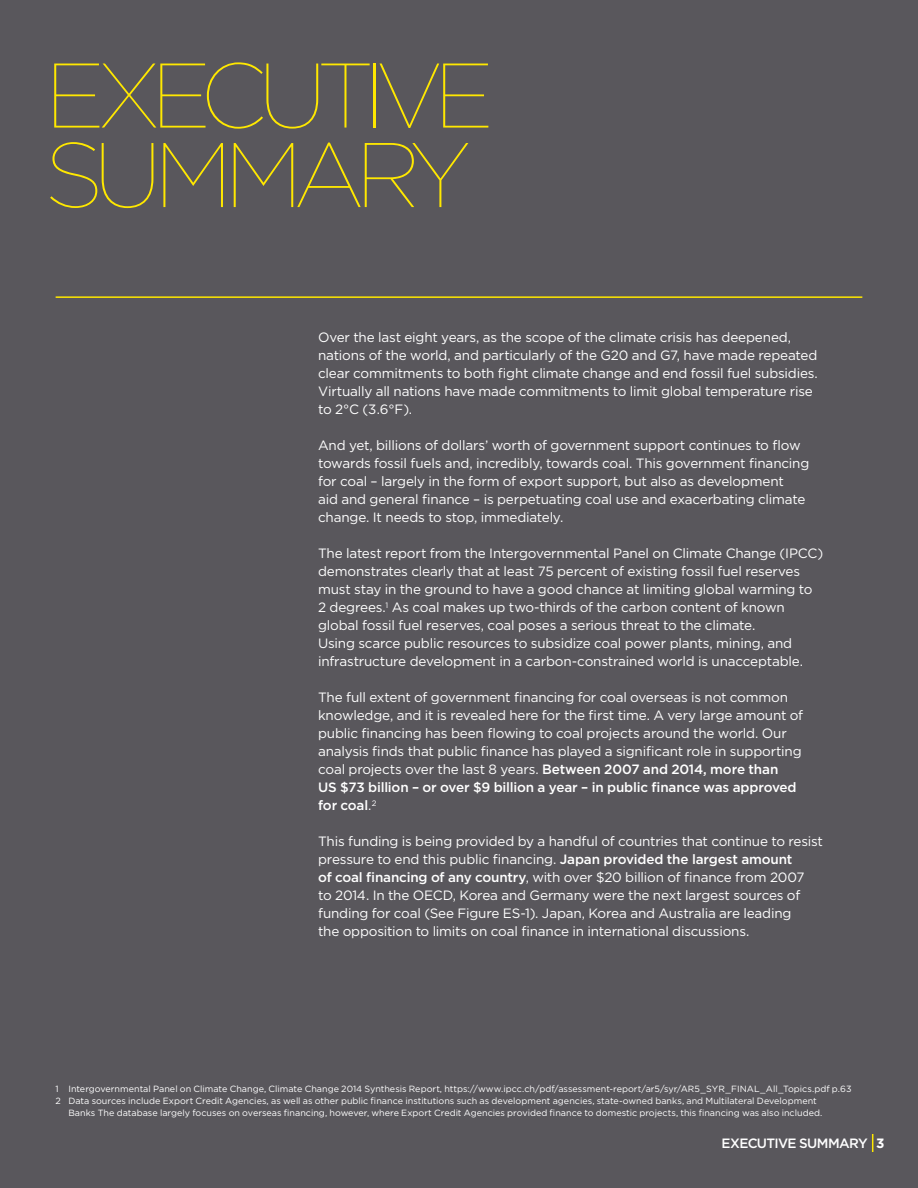
<style>
.page{position:relative;width:918px;height:1188px;background:#59575c}
.page>*{position:absolute;margin:0;border:0;box-sizing:border-box;transform-origin:0 0}
.t1{font:100 91.5px/79.5px "Gotham";letter-spacing:-.095em;color:#ffe800}
.t2{font:13.5px/18px "Gotham";letter-spacing:-.015em;color:#fff}
.t3{font:500 13.5px "Gotham";letter-spacing:-.045em;color:#fff}
.t4{font:9px "Gotham";color:#fff}
.s1{font-weight:500}
.s2{font-weight:700}
</style>
<div class="page">
<hr style="left:56px;top:296px;width:806px;height:2px;background:#ffe800">
<svg style="left:872px;top:1134px;width:1px;height:18px"></svg>
<h1 class="t1" style="left:45px;top:55px;width:451px">EXECUTIVE<br>SUMMARY</h1>
<p class="t2" style="left:318px;top:328px;width:501px">Over the last eight years, as the scope of the climate crisis has deepened, nations of the world, and particularly of the G20 and G7, have made repeated clear commitments to both fight climate change and end fossil fuel subsidies.<br>Virtually all nations have made commitments to limit global temperature rise to 2°C (3.6°F).</p>
<p class="t2" style="left:318px;top:436px;width:493px">And yet, billions of dollars’ worth of government support continues to flow towards fossil fuels and, incredibly, towards coal. This government financing for coal – largely in the form of export support, but also as development<br>aid and general finance – is perpetuating coal use and exacerbating climate change. It needs to stop, immediately.</p>
<p class="t2" style="left:318px;top:544px;width:507px">The latest report from the Intergovernmental Panel on Climate Change (IPCC) demonstrates clearly that at least 75 percent of existing fossil fuel reserves must stay in the ground to have a good chance at limiting global warming to 2 degrees.<sup>1</sup> As coal makes up two-thirds of the carbon content of known global fossil fuel reserves, coal poses a serious threat to the climate.<br>Using scarce public resources to subsidize coal power plants, mining, and infrastructure development in a carbon-constrained world is unacceptable.</p>
<p class="t2" style="left:318px;top:688px;width:487px">The full extent of government financing for coal overseas is not common knowledge, and it is revealed here for the first time. A very large amount of public financing has been flowing to coal projects around the world. Our analysis finds that public finance has played a significant role in supporting coal projects over the last 8 years. <span class="s1">Between 2007 and 2014, more than<br>US $73 billion – or over $9 billion a year – in public finance was approved for coal</span>.<sup>2</sup></p>
<p class="t2" style="left:318px;top:832px;width:506px">This funding is being provided by a handful of countries that continue to resist pressure to end this public financing. <span class="s1">Japan provided the largest amount<br>of coal financing of any country</span>, with over $20 billion of finance from 2007<br>to 2014. In the OECD, Korea and Germany were the next largest sources of funding for coal (See Figure ES-1). Japan, Korea and Australia are leading<br>the opposition to limits on coal finance in international discussions.</p>
<p class="t4" style="left:56px;top:1084px;width:798px">1 Intergovernmental Panel on Climate Change, Climate Change 2014 Synthesis Report, https://www.ipcc.ch/pdf/assessment-report/ar5/syr/AR5_SYR_FINAL_All_Topics.pdf p.63</p>
<p class="t4" style="left:56px;top:1096px;width:763px">2 Data sources include Export Credit Agencies, as well as other public finance institutions such as development agencies, state-owned banks, and Multilateral Development</p>
<p class="t4" style="left:68px;top:1108px;width:756px">Banks The database largely focuses on overseas financing, however, where Export Credit Agencies provided finance to domestic projects, this financing was also included.</p>
<p class="t3" style="left:722px;top:1135px;width:165px">EXECUTIVE SUMMARY <span class="s2">3</span></p>
</div>
